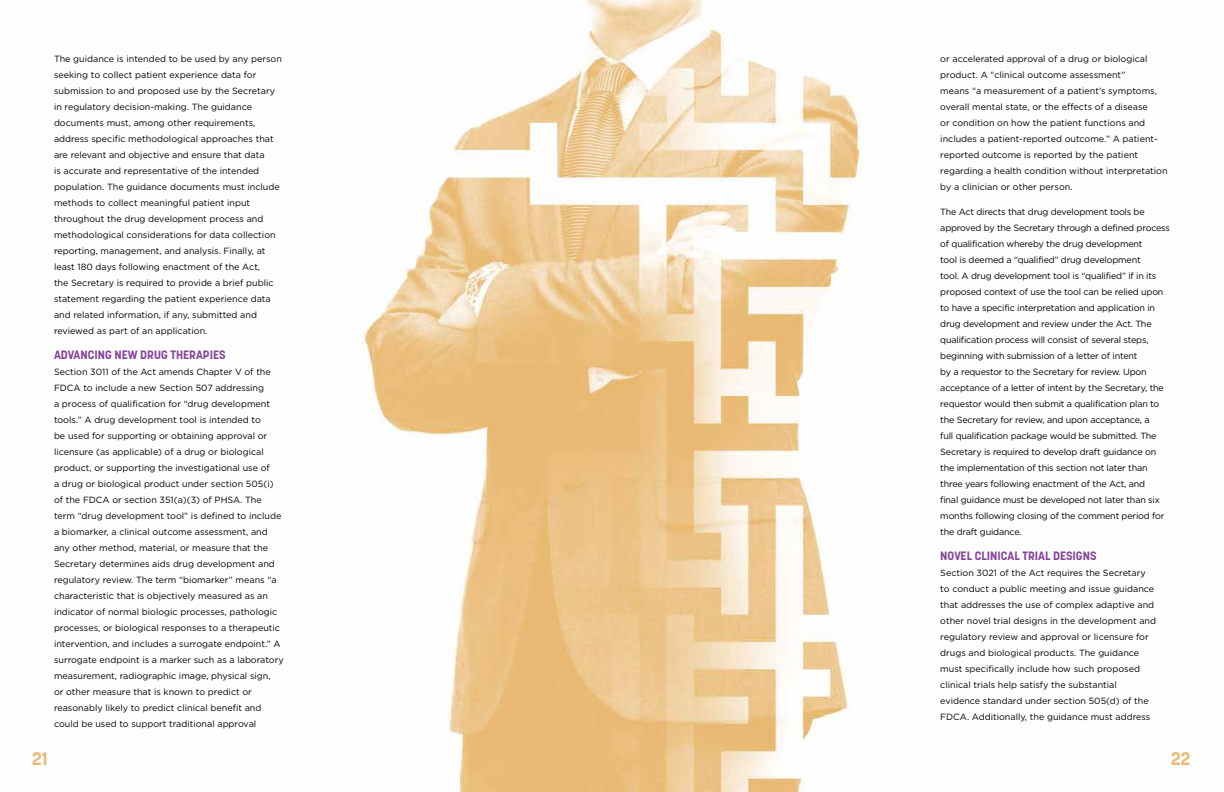
<style>
.page{position:relative;width:1224px;height:792px;background:#fff}
.page>*{position:absolute;margin:0;border:0;box-sizing:border-box;transform-origin:0 0}
.t1{font:700 18px "Korolev";color:#e9ba72}
.t2{font:700 12px "Korolev";color:#864399}
.t3{font:9px/16px "Gotham HTF";color:#000}
.t4{font:9px/16px "Gotham HTF";letter-spacing:-.02em;color:#000}
</style>
<div class="page">
<img style="left:364px;top:0;width:499px;height:792px">
<p class="t3" style="left:54px;top:50px;width:229px">The guidance is intended to be used by any person seeking to collect patient experience data for submission to and proposed use by the Secretary in regulatory decision-making. The guidance documents must, among other requirements, address specific methodological approaches that are relevant and objective and ensure that data<br>is accurate and representative of the intended population. The guidance documents must include methods to collect meaningful patient input throughout the drug development process and methodological considerations for data collection reporting, management, and analysis. Finally, at least 180 days following enactment of the Act,<br>the Secretary is required to provide a brief public statement regarding the patient experience data and related information, if any, submitted and reviewed as part of an application.</p>
<h2 class="t2" style="left:54px;top:347px;width:173px">ADVANCING NEW DRUG THERAPIES</h2>
<p class="t3" style="left:54px;top:363px;width:231px">Section 3011 of the Act amends Chapter V of the FDCA to include a new Section 507 addressing<br>a process of qualification for “drug development tools.” A drug development tool is intended to<br>be used for supporting or obtaining approval or licensure (as applicable) of a drug or biological product, or supporting the investigational use of<br>a drug or biological product under section 505(i) of the FDCA or section 351(a)(3) of PHSA. The term “drug development tool” is defined to include a biomarker, a clinical outcome assessment, and any other method, material, or measure that the Secretary determines aids drug development and regulatory review. The term “biomarker” means “a characteristic that is objectively measured as an indicator of normal biologic processes, pathologic processes, or biological responses to a therapeutic intervention, and includes a surrogate endpoint.” A surrogate endpoint is a marker such as a laboratory measurement, radiographic image, physical sign,<br>or other measure that is known to predict or reasonably likely to predict clinical benefit and could be used to support traditional approval</p>
<p class="t3" style="left:940px;top:50px;width:229px">or accelerated approval of a drug or biological product. A “clinical outcome assessment”<br>means “a measurement of a patient’s symptoms, overall mental state, or the effects of a disease<br>or condition on how the patient functions and includes a patient-reported outcome.” A patient&shy;reported outcome is reported by the patient regarding a health condition without interpretation by a clinician or other person.</p>
<p class="t4" style="left:940px;top:203px;width:231px">The Act directs that drug development tools be approved by the Secretary through a defined process of qualification whereby the drug development<br>tool is deemed a “qualified” drug development<br>tool. A drug development tool is “qualified” if in its proposed context of use the tool can be relied upon to have a specific interpretation and application in drug development and review under the Act. The qualification process will consist of several steps, beginning with submission of a letter of intent<br>by a requestor to the Secretary for review. Upon acceptance of a letter of intent by the Secretary, the requestor would then submit a qualification plan to the Secretary for review, and upon acceptance, a<br>full qualification package would be submitted. The Secretary is required to develop draft guidance on the implementation of this section not later than three years following enactment of the Act, and<br>final guidance must be developed not later than six months following closing of the comment period for the draft guidance.</p>
<h2 class="t2" style="left:940px;top:548px;width:158px">NOVEL CLINICAL TRIAL DESIGNS</h2>
<p class="t3" style="left:940px;top:564px;width:217px">Section 3021 of the Act requires the Secretary to conduct a public meeting and issue guidance that addresses the use of complex adaptive and other novel trial designs in the development and regulatory review and approval or licensure for drugs and biological products. The guidance must specifically include how such proposed clinical trials help satisfy the substantial evidence standard under section 505(d) of the FDCA. Additionally, the guidance must address</p>
<h1 class="t1" style="left:32px;top:747px;width:17px">21</h1>
<h1 class="t1" style="left:1171px;top:747px;width:21px">22</h1>
</div>
